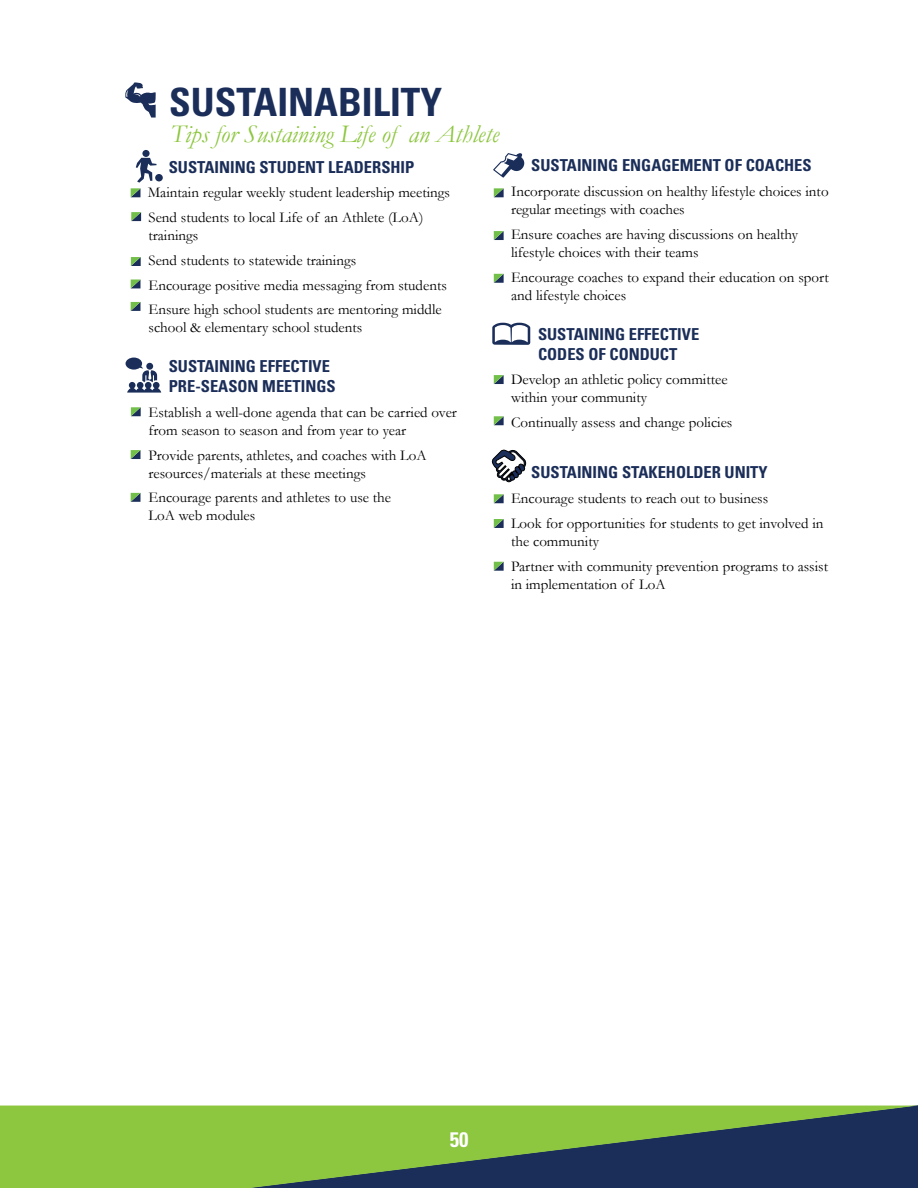
<style>
.page{position:relative;width:918px;height:1188px;background:#fff}
.page>*{position:absolute;margin:0;border:0;box-sizing:border-box;transform-origin:0 0}
.t1{font:700 condensed 39px "Univers LT Std";color:#1b2e59}
.t2{font:italic 25.5px "Garamond";color:#8dc63f}
.t3{font:700 condensed 21px "Univers LT Std";color:#fff}
.t4{font:700 condensed 16.5px/19.8px "Univers LT Std";color:#1b2e59}
.t5{font:15px/18px "Garamond";color:#000}
</style>
<div class="page">
<svg style="left:0;top:1106px;width:918px;height:82px;background:#648f48"></svg>
<svg style="left:131px;top:212px;width:10px;height:9px"></svg>
<svg style="left:131px;top:257px;width:10px;height:9px"></svg>
<svg style="left:131px;top:279px;width:9px;height:9px"></svg>
<svg style="left:131px;top:302px;width:9px;height:9px"></svg>
<svg style="left:131px;top:407px;width:10px;height:9px"></svg>
<svg style="left:131px;top:450px;width:9px;height:9px"></svg>
<svg style="left:131px;top:493px;width:9px;height:9px"></svg>
<svg style="left:494px;top:188px;width:10px;height:9px"></svg>
<svg style="left:494px;top:231px;width:10px;height:9px"></svg>
<svg style="left:494px;top:274px;width:10px;height:9px"></svg>
<svg style="left:494px;top:375px;width:10px;height:9px"></svg>
<svg style="left:494px;top:416px;width:10px;height:9px"></svg>
<svg style="left:494px;top:494px;width:10px;height:9px"></svg>
<svg style="left:494px;top:519px;width:10px;height:9px"></svg>
<svg style="left:494px;top:562px;width:10px;height:9px"></svg>
<svg style="left:126px;top:358px;width:35px;height:35px"></svg>
<svg style="left:493px;top:153px;width:31px;height:25px"></svg>
<svg style="left:492px;top:323px;width:38px;height:22px"></svg>
<svg style="left:492px;top:450px;width:34px;height:32px"></svg>
<svg style="left:125px;top:82px;width:31px;height:36px"></svg>
<svg style="left:131px;top:150px;width:32px;height:47px"></svg>
<h1 class="t1" style="left:169px;top:78px;width:274px">SUSTAINABILITY</h1>
<h2 class="t2" style="left:170px;top:117px;width:330px">Tips for Sustaining Life of an Athlete</h2>
<p class="t4" style="left:169px;top:157px;width:247px">SUSTAINING STUDENT LEADERSHIP</p>
<p class="t5" style="left:148px;top:180px;width:304px;line-height:24.8px">Maintain regular weekly student leadership meetings<br>Send students to local Life of an Athlete (LoA)</p>
<p class="t5" style="left:149px;top:223px;width:300px;line-height:24.8px">trainings<br>Send students to statewide trainings<br>Encourage positive media messaging from students Ensure high school students are mentoring middle</p>
<p class="t5" style="left:149px;top:318px;width:215px">school &amp; elementary school students</p>
<p class="t4" style="left:169px;top:357px;width:168px">SUSTAINING EFFECTIVE<br>PRE-SEASON MEETINGS</p>
<p class="t5" style="left:149px;top:403px;width:310px">Establish a well-done agenda that can be carried over from season to season and from year to year</p>
<p class="t5" style="left:149px;top:446px;width:280px">Provide parents, athletes, and coaches with LoA resources/materials at these meetings</p>
<p class="t5" style="left:149px;top:488px;width:244px">Encourage parents and athletes to use the<br>LoA web modules</p>
<p class="t4" style="left:531px;top:156px;width:282px">SUSTAINING ENGAGEMENT OF COACHES</p>
<p class="t5" style="left:511px;top:182px;width:319px">Incorporate discussion on healthy lifestyle choices into regular meetings with coaches</p>
<p class="t5" style="left:511px;top:225px;width:289px">Ensure coaches are having discussions on healthy lifestyle choices with their teams</p>
<p class="t5" style="left:511px;top:268px;width:319px">Encourage coaches to expand their education on sport and lifestyle choices</p>
<p class="t4" style="left:538px;top:324px;width:163px">SUSTAINING EFFECTIVE<br>CODES OF CONDUCT</p>
<p class="t5" style="left:511px;top:370px;width:218px">Develop an athletic policy committee within your community</p>
<p class="t5" style="left:511px;top:413px;width:223px">Continually assess and change policies</p>
<p class="t4" style="left:531px;top:462px;width:238px">SUSTAINING STAKEHOLDER UNITY</p>
<p class="t5" style="left:511px;top:486px;width:314px;line-height:24.8px">Encourage students to reach out to business<br>Look for opportunities for students to get involved in</p>
<p class="t5" style="left:511px;top:528px;width:319px;line-height:24.8px">the community<br>Partner with community prevention programs to assist</p>
<p class="t5" style="left:511px;top:574px;width:156px">in implementation of LoA</p>
<h3 class="t3" style="left:450px;top:1126px;width:20px">50</h3>
</div>
